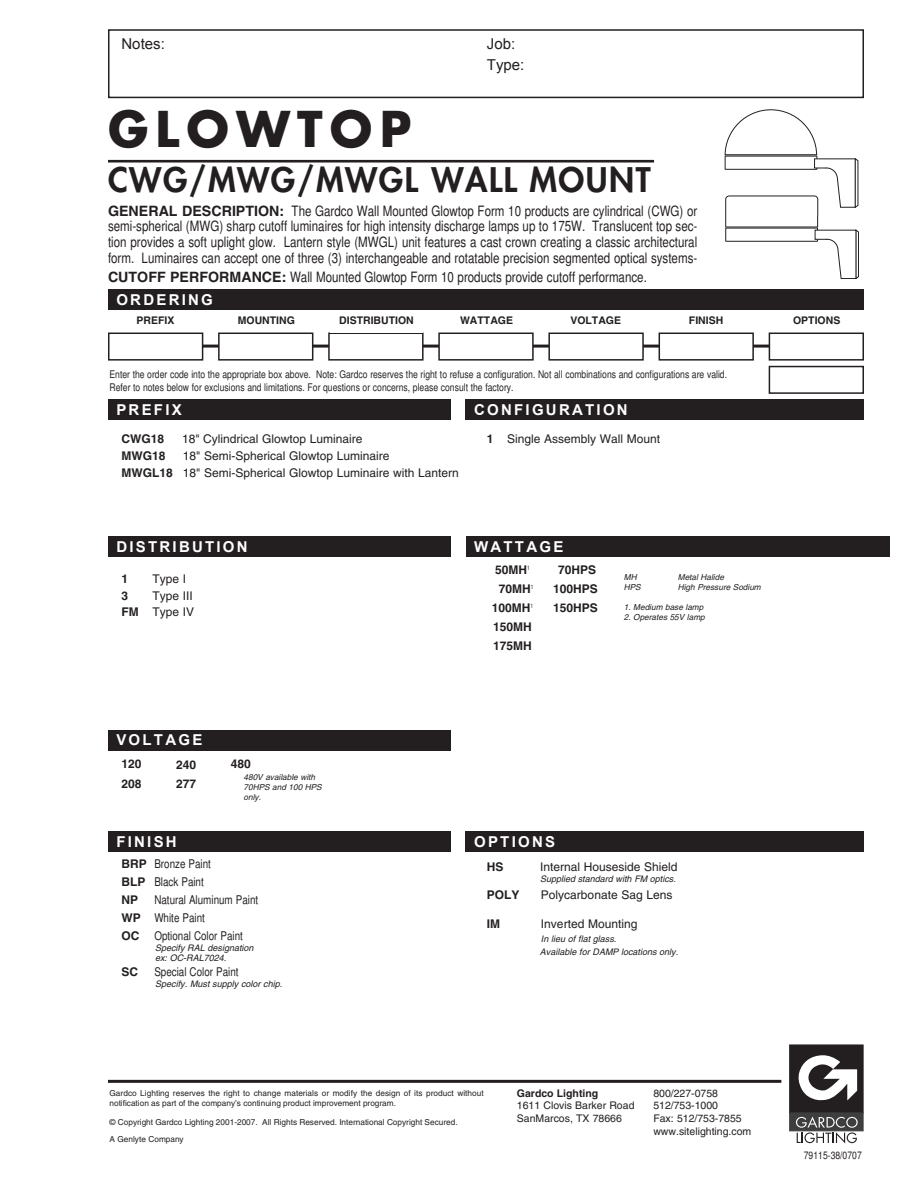
<style>
.page{position:relative;width:918px;height:1188px;background:#fff}
.page>*{position:absolute;margin:0;border:0;box-sizing:border-box;transform-origin:0 0}
.t1{font:700 48px "Futura";letter-spacing:.15em;color:#231f20}
.t2{font:800 33px "Futura";letter-spacing:.045em;color:#231f20}
.t3{font:700 15px "Arial";letter-spacing:.15em;color:#fff}
.t4{font:15px "Arial";color:#231f20}
.General_Description{font:condensed 14.25px/15.8px "Helvetica";color:#231f20;text-align:justify}
.t5{font:12px "Helvetica";color:#231f20}
.Distribution{font:condensed 12px "Helvetica";color:#231f20}
.Distribution-2{font:700 12px "Helvetica";color:#231f20}
.t6{font:condensed 10.5px/12.6px "Helvetica";color:#231f20}
.t7{font:10.5px "Helvetica";color:#231f20}
.t8{font:700 10.5px "Helvetica";color:#231f20}
.t9{font:italic 9px "Helvetica";color:#231f20}
.t10{font:8.25px/9.9px "Helvetica";color:#231f20}
.t11{font:italic 8.25px/9.9px "Helvetica";color:#231f20}
.s1{font-weight:700;font-stretch:normal}
.s2{font-weight:700}
</style>
<div class="page">
<div style="left:108px;top:29px;width:756px;height:69px;border:2px solid #231f20"></div>
<hr style="left:108px;top:345px;width:756px;height:3px;background:#231f20">
<hr style="left:108px;top:160px;width:546px;height:3px;background:#231f20">
<hr style="left:108px;top:1080px;width:673px;height:3px;background:#231f20">
<div style="left:790px;top:1045px;width:73px;height:68px;background:#231f20;border:1px solid #231f20"></div>
<div style="left:790px;top:1113px;width:73px;height:18px;background:#3e3e3f"></div>
<svg style="left:798px;top:1055px;width:59px;height:45px"></svg>
<svg style="left:796px;top:1117px;width:62px;height:26px"></svg>
<div style="left:108px;top:290px;width:756px;height:20px;background:#231f20"></div>
<div style="left:108px;top:400px;width:343px;height:20px;background:#231f20"></div>
<div style="left:108px;top:537px;width:343px;height:20px;background:#231f20"></div>
<div style="left:108px;top:730px;width:343px;height:20px;background:#231f20"></div>
<div style="left:466px;top:537px;width:424px;height:20px;background:#231f20"></div>
<div style="left:108px;top:831px;width:343px;height:21px;background:#231f20"></div>
<div style="left:466px;top:831px;width:398px;height:21px;background:#231f20"></div>
<div style="left:466px;top:400px;width:398px;height:20px;background:#231f20"></div>
<div style="left:109px;top:333px;width:94px;height:27px;background:#fff"></div>
<div style="left:108px;top:333px;width:95px;height:28px;border:2px solid #231f20"></div>
<div style="left:219px;top:333px;width:94px;height:27px;background:#fff"></div>
<div style="left:218px;top:333px;width:95px;height:28px;border:2px solid #231f20"></div>
<div style="left:329px;top:333px;width:94px;height:27px;background:#fff"></div>
<div style="left:328px;top:333px;width:96px;height:28px;border:2px solid #231f20"></div>
<div style="left:439px;top:333px;width:94px;height:27px;background:#fff"></div>
<div style="left:438px;top:333px;width:96px;height:28px;border:2px solid #231f20"></div>
<div style="left:549px;top:333px;width:94px;height:27px;background:#fff"></div>
<div style="left:548px;top:333px;width:96px;height:28px;border:2px solid #231f20"></div>
<div style="left:659px;top:333px;width:94px;height:27px;background:#fff"></div>
<div style="left:659px;top:333px;width:95px;height:28px;border:2px solid #231f20"></div>
<div style="left:769px;top:333px;width:94px;height:27px;background:#fff"></div>
<div style="left:769px;top:333px;width:95px;height:28px;border:2px solid #231f20"></div>
<div style="left:769px;top:366px;width:95px;height:28px;border:2px solid #231f20"></div>
<svg style="left:725px;top:110px;width:134px;height:169px"></svg>
<p class="t4" style="left:122px;top:34px;width:45px">Notes:</p>
<p class="t1" style="left:108px;top:96px;width:305px">GLOWTOP</p>
<p class="t4" style="left:487px;top:34px;width:30px">Job:</p>
<p class="t4" style="left:487px;top:55px;width:39px">Type:</p>
<p class="t2" style="left:108px;top:157px;width:544px">CWG/MWG/MWGL WALL MOUNT</p>
<p class="General_Description" style="left:108px;top:203px;width:591px"><span class="s1">GENERAL DESCRIPTION:</span> The Gardco Wall Mounted Glowtop Form 10 products are cylindrical (CWG) or semi-spherical (MWG) sharp cutoff luminaires for high intensity discharge lamps up to 175W. Translucent top sec&shy;tion provides a soft uplight glow. Lantern style (MWGL) unit features a cast crown creating a classic architectural form. Luminaires can accept one of three (3) interchangeable and rotatable precision segmented optical systems-</p>
<p class="General_Description" style="left:108px;top:269px;width:540px"><span class="s1">CUTOFF PERFORMANCE:</span> Wall Mounted Glowtop Form 10 products provide cutoff performance.</p>
<p class="t3" style="left:116px;top:290px;width:98px">ORDERING</p>
<p class="t8" style="left:136px;top:314px;width:39px">PREFIX</p>
<p class="t8" style="left:238px;top:314px;width:59px">MOUNTING</p>
<p class="t8" style="left:339px;top:314px;width:76px">DISTRIBUTION</p>
<p class="t8" style="left:460px;top:314px;width:55px">WATTAGE</p>
<p class="t8" style="left:570px;top:314px;width:52px">VOLTAGE</p>
<p class="t8" style="left:689px;top:314px;width:36px">FINISH</p>
<p class="t8" style="left:793px;top:314px;width:49px">OPTIONS</p>
<p class="t6" style="left:110px;top:368px;width:619px">Enter the order code into the appropriate box above. Note: Gardco reserves the right to refuse a configuration. Not all combinations and configurations are valid.<br>Refer to notes below for exclusions and limitations. For questions or concerns, please consult the factory.</p>
<p class="t3" style="left:116px;top:400px;width:67px">PREFIX</p>
<p class="Distribution-2" style="left:122px;top:431px;width:44px">CWG18</p>
<p class="t5" style="left:182px;top:432px;width:182px">18" Cylindrical Glowtop Luminaire</p>
<p class="Distribution-2" style="left:122px;top:449px;width:46px">MWG18</p>
<p class="t5" style="left:183px;top:449px;width:208px">18" Semi-Spherical Glowtop Luminaire</p>
<p class="t5" style="left:122px;top:466px;width:339px"><span class="s2">MWGL18</span> 18" Semi-Spherical Glowtop Luminaire with Lantern</p>
<p class="t3" style="left:474px;top:400px;width:155px">CONFIGURATION</p>
<p class="t5" style="left:487px;top:432px;width:175px"><span class="s2">1</span> Single Assembly Wall Mount</p>
<p class="t3" style="left:116px;top:537px;width:133px">DISTRIBUTION</p>
<p class="Distribution-2" style="left:122px;top:572px;width:8px">1</p>
<p class="t5" style="left:152px;top:572px;width:35px">Type I</p>
<p class="Distribution-2" style="left:122px;top:588px;width:8px">3</p>
<p class="t5" style="left:152px;top:589px;width:42px">Type III</p>
<p class="t5" style="left:122px;top:605px;width:74px"><span class="s2">FM</span> Type IV</p>
<p class="t3" style="left:474px;top:537px;width:91px">WATTAGE</p>
<p class="Distribution-2" style="left:495px;top:563px;width:36px">50MH<sup>1</sup></p>
<p class="Distribution-2" style="left:499px;top:582px;width:36px">70MH<sup>1</sup></p>
<p class="Distribution-2" style="left:492px;top:601px;width:43px">100MH<sup>1</sup></p>
<p class="Distribution-2" style="left:493px;top:620px;width:40px">150MH</p>
<p class="Distribution-2" style="left:493px;top:638px;width:40px">175MH</p>
<p class="Distribution-2" style="left:558px;top:563px;width:40px">70HPS</p>
<p class="Distribution-2" style="left:553px;top:582px;width:46px">100HPS</p>
<p class="Distribution-2" style="left:553px;top:600px;width:46px">150HPS</p>
<p class="t11" style="left:624px;top:572px;width:14px">MH</p>
<p class="t11" style="left:678px;top:572px;width:48px">Metal Halide</p>
<p class="t11" style="left:624px;top:582px;width:18px">HPS</p>
<p class="t11" style="left:678px;top:582px;width:84px">High Pressure Sodium</p>
<p class="t11" style="left:624px;top:602px;width:81px">1. Medium base lamp</p>
<p class="t11" style="left:624px;top:612px;width:82px">2. Operates 55V lamp</p>
<p class="t3" style="left:116px;top:730px;width:88px">VOLTAGE</p>
<p class="Distribution-2" style="left:122px;top:757px;width:22px">120</p>
<p class="Distribution-2" style="left:122px;top:776px;width:22px">208</p>
<p class="Distribution-2" style="left:176px;top:757px;width:22px">240</p>
<p class="Distribution-2" style="left:176px;top:776px;width:22px">277</p>
<p class="Distribution-2" style="left:231px;top:757px;width:22px">480</p>
<p class="t11" style="left:244px;top:772px;width:80px">480V available with<br>70HPS and 100 HPS only.</p>
<p class="t3" style="left:116px;top:832px;width:62px">FINISH</p>
<p class="t3" style="left:474px;top:832px;width:83px">OPTIONS</p>
<p class="Distribution" style="left:121px;top:857px;width:91px"><span class="s1">BRP</span> Bronze Paint</p>
<p class="Distribution" style="left:121px;top:875px;width:84px"><span class="s1">BLP</span> Black Paint</p>
<p class="Distribution-2" style="left:121px;top:893px;width:18px">NP</p>
<p class="Distribution" style="left:154px;top:893px;width:105px">Natural Aluminum Paint</p>
<p class="Distribution" style="left:121px;top:911px;width:85px"><span class="s1">WP</span> White Paint</p>
<p class="Distribution" style="left:121px;top:929px;width:123px"><span class="s1">OC</span> Optional Color Paint</p>
<p class="Distribution-2" style="left:121px;top:965px;width:18px">SC</p>
<p class="Distribution" style="left:154px;top:965px;width:86px">Special Color Paint</p>
<p class="t9" style="left:155px;top:942px;width:100px">Specify RAL designation</p>
<p class="t9" style="left:155px;top:953px;width:73px">ex: OC-RAL7024.</p>
<p class="t9" style="left:155px;top:979px;width:129px">Specify. Must supply color chip.</p>
<p class="Distribution-2" style="left:487px;top:859px;width:18px">HS</p>
<p class="t5" style="left:540px;top:860px;width:139px">Internal Houseside Shield</p>
<p class="Distribution-2" style="left:487px;top:888px;width:34px">POLY</p>
<p class="t5" style="left:541px;top:888px;width:133px">Polycarbonate Sag Lens</p>
<p class="Distribution-2" style="left:487px;top:916px;width:15px">IM</p>
<p class="t5" style="left:541px;top:917px;width:98px">Inverted Mounting</p>
<p class="t9" style="left:540px;top:873px;width:137px">Supplied standard with FM optics.</p>
<p class="t9" style="left:541px;top:934px;width:77px">In lieu of flat glass.</p>
<p class="t9" style="left:540px;top:947px;width:140px">Available for DAMP locations only.</p>
<p class="t10" style="left:110px;top:1088px;width:376px">Gardco Lighting reserves the right to change materials or modify the design of its product without notification as part of the company’s continuing product improvement program.</p>
<p class="t10" style="left:110px;top:1117px;width:350px">© Copyright Gardco Lighting 2001-2007. All Rights Reserved. International Copyright Secured.</p>
<p class="t10" style="left:110px;top:1134px;width:76px">A Genlyte Company</p>
<p class="t8" style="left:517px;top:1087px;width:83px">Gardco Lighting</p>
<p class="t7" style="left:517px;top:1100px;width:119px">1611 Clovis Barker Road</p>
<p class="t7" style="left:517px;top:1112px;width:107px">SanMarcos, TX 78666</p>
<p class="t7" style="left:653px;top:1087px;width:66px">800/227-0758</p>
<p class="t7" style="left:653px;top:1100px;width:66px">512/753-1000</p>
<p class="t7" style="left:653px;top:1112px;width:90px">Fax: 512/753-7855</p>
<p class="t7" style="left:653px;top:1125px;width:100px">www.sitelighting.com</p>
<p class="t6" style="left:804px;top:1149px;width:59px">79115-38/0707</p>
</div>
